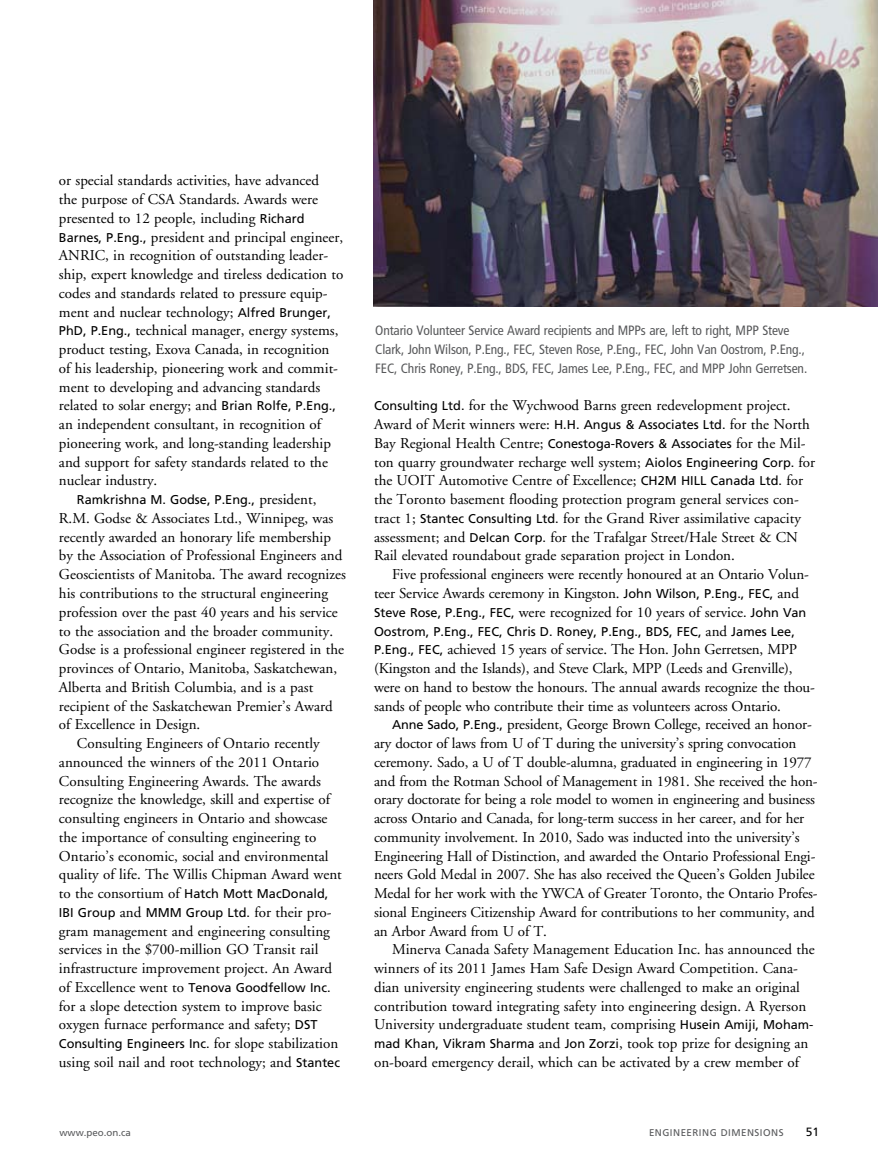
<style>
.page{position:relative;width:878px;height:1175px;background:#fff}
.page>*{position:absolute;margin:0;border:0;box-sizing:border-box;transform-origin:0 0}
.t1{font:15px/18.8px "Adobe Garamond";color:#000}
.t2{font:condensed 13.5px/18.8px "Frutiger";letter-spacing:-.01em;color:#58595b}
.t3{font:12.75px/18.8px "Frutiger";color:#000}
.t4{font:12px "Frutiger";color:#000}
.t5{font:9.75px "Frutiger";letter-spacing:.05em;color:#58595b}
.s1{font-family:"Frutiger";font-size:12.75px}
.s2{font-family:"Adobe Garamond";font-size:15px}
</style>
<div class="page">
<img style="left:373px;top:0;width:505px;height:307px">
<p class="t1" style="left:59px;top:172px;width:286px">or special standards activities, have advanced<br>the purpose of CSA Standards. Awards were presented to 12 people, including <span class="s1">Richard<br>B arnes, P.Eng.,</span> president and principal engineer, ANRIC, in recognition of outstanding leader&shy;ship, expert knowledge and tireless dedication to codes and standards related to pressure equip&shy;ment and nuclear technology; <span class="s1">Alfred B runger, PhD, P.Eng.,</span> technical manager, energy systems, product testing, Exova Canada, in recognition of his leadership, pioneering work and commit&shy;ment to developing and advancing standards related to solar energy; and <span class="s1">B rian Rolfe, P.Eng., </span>an independent consultant, in recognition of pioneering work, and long-standing leadership and support for safety standards related to the nuclear industry.</p>
<p class="t3" style="left:77px;top:490px;width:241px">Ramkrishna M. Godse, P.Eng., <span class="s2">president,</span></p>
<p class="t1" style="left:59px;top:509px;width:276px">R.M. Godse &amp; Associates Ltd., Winnipeg, was</p>
<p class="t1" style="left:59px;top:528px;width:273px">recently awarded an honorary life membership</p>
<p class="t1" style="left:59px;top:547px;width:285px">by the Association of Professional Engineers and</p>
<p class="t1" style="left:59px;top:565px;width:288px">Geoscientists of Manitoba. The award recognizes</p>
<p class="t1" style="left:59px;top:584px;width:271px">his contributions to the structural engineering</p>
<p class="t1" style="left:59px;top:603px;width:280px">profession over the past 40 years and his service</p>
<p class="t1" style="left:59px;top:622px;width:276px">to the association and the broader community.</p>
<p class="t1" style="left:59px;top:640px;width:286px">Godse is a professional engineer registered in the</p>
<p class="t1" style="left:59px;top:659px;width:280px">provinces of Ontario, Manitoba, Saskatchewan,</p>
<p class="t1" style="left:59px;top:678px;width:256px">Alberta and British Columbia, and is a past</p>
<p class="t1" style="left:59px;top:697px;width:275px">recipient of the Saskatchewan Premier’s Award</p>
<p class="t1" style="left:59px;top:715px;width:143px">of Excellence in Design.</p>
<p class="t1" style="left:77px;top:734px;width:244px">Consulting Engineers of Ontario recently</p>
<p class="t1" style="left:59px;top:753px;width:262px">announced the winners of the 2011 Ontario</p>
<p class="t1" style="left:59px;top:772px;width:263px">Consulting Engineering Awards. The awards</p>
<p class="t1" style="left:59px;top:790px;width:273px">recognize the knowledge, skill and expertise of</p>
<p class="t1" style="left:59px;top:809px;width:270px">consulting engineers in Ontario and showcase</p>
<p class="t1" style="left:59px;top:828px;width:259px">the importance of consulting engineering to</p>
<p class="t1" style="left:59px;top:847px;width:271px">Ontario’s economic, social and environmental</p>
<p class="t1" style="left:59px;top:865px;width:284px">quality of life. The Willis Chipman Award went</p>
<p class="t3" style="left:59px;top:884px;width:274px"><span class="s2">to the consortium of</span> Hatch Mott MacDonald,<br>IB I Group <span class="s2">and</span> MMM Group Ltd. <span class="s2">for their pro-</span></p>
<p class="t1" style="left:59px;top:922px;width:274px">gram management and engineering consulting services in the $700-million GO Transit rail infrastructure improvement project. An Award</p>
<p class="t3" style="left:59px;top:978px;width:273px"><span class="s2">of Excellence went to</span> Tenova Goodfellow Inc.</p>
<p class="t1" style="left:59px;top:997px;width:264px">for a slope detection system to improve basic oxygen furnace performance and safety; <span class="s1">DST</span></p>
<p class="t3" style="left:59px;top:1034px;width:281px">Consulting Engineers Inc. <span class="s2">for slope stabilization</span></p>
<p class="t1" style="left:59px;top:1053px;width:282px">using soil nail and root technology; and <span class="s1">Stantec</span></p>
<p class="t2" style="left:375px;top:321px;width:433px">Ontario Volunteer Service Award recipients and MPPs are, left to right, MPP Steve<br>Clark, John Wilson, P.Eng., FEC, Steven Rose, P.Eng., FEC, John Van Oostrom, P.Eng.,<br>FEC, Chris Roney, P.Eng., BDS, FEC, James Lee, P.Eng., FEC, and MPP John Gerretsen.</p>
<p class="t1" style="left:374px;top:397px;width:442px"><span class="s1">Consulting Ltd.</span> for the Wychwood Barns green redevelopment project.<br>Award of Merit winners were: <span class="s1">H.H. Angus &amp; Associates Ltd.</span> for the North Bay Regional Health Centre; <span class="s1">Conestoga-Rovers &amp; Associates</span> for the Mil&shy;ton quarry groundwater recharge well system; <span class="s1">Aiolos Engineering Corp.</span> for the UOIT Automotive Centre of Excellence; <span class="s1">CH2M HILL Canada Ltd.</span> for the Toronto basement flooding protection program general services con&shy;tract 1; <span class="s1">Stantec Consulting Ltd.</span> for the Grand River assimilative capacity assessment; and <span class="s1">Delcan Corp.</span> for the Trafalgar Street/Hale Street &amp; CN Rail elevated roundabout grade separation project in London.</p>
<p class="t1" style="left:374px;top:565px;width:436px;text-indent:18px">Five professional engineers were recently honoured at an Ontario Volun&shy;teer Service Awards ceremony in Kingston. <span class="s1">John Wilson, P.Eng., FEC,</span> and<br><span class="s1">Steve Rose, P.Eng., FEC,</span> were recognized for 10 years of service<span class="s1">. John Van</span></p>
<p class="t3" style="left:374px;top:622px;width:422px">Oostrom, P.Eng., FEC, Chris D. Roney, P.Eng., B DS, FEC, <span class="s2">and</span> James Lee,</p>
<p class="t1" style="left:374px;top:640px;width:442px"><span class="s1">P.Eng., FEC,</span> achieved 15 years of service. The Hon. John Gerretsen, MPP (Kingston and the Islands), and Steve Clark, MPP (Leeds and Grenville), were on hand to bestow the honours. The annual awards recognize the thou&shy;sands of people who contribute their time as volunteers across Ontario.</p>
<p class="t1" style="left:374px;top:715px;width:445px;text-indent:18px"><span class="s1">Anne Sado, P.Eng.,</span> president, George Brown College, received an honor&shy;ary doctor of laws from U of T during the university’s spring convocation ceremony. Sado, a U of T double-alumna, graduated in engineering in 1977 and from the Rotman School of Management in 1981. She received the hon&shy;orary doctorate for being a role model to women in engineering and business across Ontario and Canada, for long-term success in her career, and for her community involvement. In 2010, Sado was inducted into the university’s Engineering Hall of Distinction, and awarded the Ontario Professional Engi&shy;neers Gold Medal in 2007. She has also received the Queen’s Golden Jubilee Medal for her work with the YWCA of Greater Toronto, the Ontario Profes&shy;sional Engineers Citizenship Award for contributions to her community, and an Arbor Award from U of T.</p>
<p class="t1" style="left:374px;top:940px;width:442px;text-indent:18px">Minerva Canada Safety Management Education Inc. has announced the winners of its 2011 James Ham Safe Design Award Competition. Cana&shy;dian university engineering students were challenged to make an original contribution toward integrating safety into engineering design. A Ryerson University undergraduate student team, comprising <span class="s1">Husein Amiji, Moham&shy;mad Khan, Vikram Sharma</span> and <span class="s1">Jon Zorzi</span>, took top prize for designing an on-board emergency derail, which can be activated by a crew member of</p>
<p class="t5" style="left:59px;top:1126px;width:73px">www.peo.on.ca</p>
<p class="t5" style="left:649px;top:1126px;width:136px">ENGINEERING DIMENSIONS</p>
<p class="t4" style="left:805px;top:1124px;width:15px">51</p>
</div>
